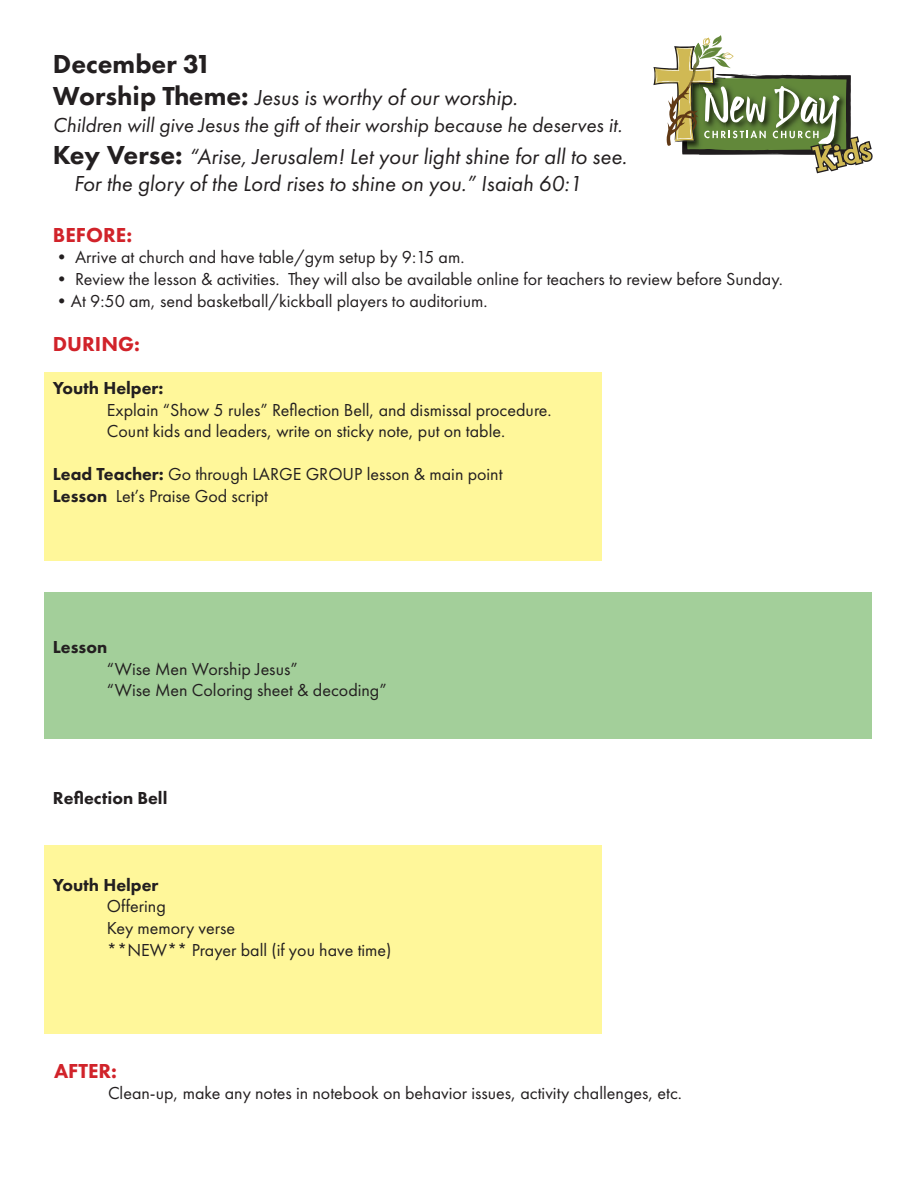
<style>
.page{position:relative;width:918px;height:1188px;background:#fff}
.page>*{position:absolute;margin:0;border:0;box-sizing:border-box;transform-origin:0 0}
.t1{font:800 27px "Futura PT";color:#231f20}
.t2{font:italic 22.5px "Futura PT";color:#231f20}
.t3{font:italic 21px "Futura PT";color:#231f20}
.t4{font:800 21px "Futura PT";color:#d1232a}
.t5{font:18px "Futura PT";color:#231f20}
.t6{font:800 18px "Futura PT";color:#231f20}
.s1{font-weight:800;font-style:normal;font-size:27px}
.s2{font-weight:800}
</style>
<div class="page">
<svg style="left:653px;top:35px;width:220px;height:138px"></svg>
<div style="left:45px;top:592px;width:827px;height:147px;background:#a3cf9a"></div>
<div style="left:45px;top:845px;width:557px;height:189px;background:#fff79a"></div>
<div style="left:45px;top:372px;width:557px;height:189px;background:#fff79a"></div>
<p class="t1" style="left:53px;top:47px;width:160px">December 31</p>
<p class="t2" style="left:53px;top:84px;width:466px"><span class="s1">Worship Theme:</span> Jesus is worthy of our worship.</p>
<p class="t3" style="left:53px;top:113px;width:571px">Children will give Jesus the gift of their worship because he deserves it.</p>
<p class="t2" style="left:53px;top:144px;width:576px"><span class="s1">Key Verse:</span> “Arise, Jerusalem! Let your light shine for all to see.</p>
<p class="t2" style="left:74px;top:171px;width:510px">For the glory of the Lord rises to shine on you.” Isaiah 60:1</p>
<p class="t4" style="left:53px;top:222px;width:81px">BEFORE:</p>
<p class="t5" style="left:53px;top:247px;width:413px">• Arrive at church and have table/gym setup by 9:15 am.</p>
<p class="t5" style="left:53px;top:268px;width:732px">• Review the lesson &amp; activities. They will also be available online for teachers to review before Sunday.</p>
<p class="t5" style="left:53px;top:290px;width:436px">•At 9:50 am, send basketball/kickball players to auditorium.</p>
<p class="t4" style="left:53px;top:331px;width:89px">DURING:</p>
<p class="t6" style="left:53px;top:377px;width:112px">Youth Helper:</p>
<p class="t5" style="left:107px;top:399px;width:446px">Explain “Show 5 rules” Reflection Bell, and dismissal procedure.</p>
<p class="t5" style="left:107px;top:421px;width:400px">Count kids and leaders, write on sticky note, put on table.</p>
<p class="t5" style="left:53px;top:464px;width:451px"><span class="s2">Lead Teacher:</span> Go through LARGE GROUP lesson &amp; main point</p>
<p class="t5" style="left:53px;top:485px;width:217px"><span class="s2">Lesson</span> Let’s Praise God script</p>
<p class="t6" style="left:53px;top:636px;width:56px">Lesson</p>
<p class="t5" style="left:107px;top:658px;width:192px">“Wise Men Worship Jesus”</p>
<p class="t5" style="left:107px;top:680px;width:281px">“Wise Men Coloring sheet &amp; decoding”</p>
<p class="t6" style="left:53px;top:787px;width:116px">Reflection Bell</p>
<p class="t6" style="left:53px;top:874px;width:107px">Youth Helper</p>
<p class="t5" style="left:107px;top:896px;width:60px">Offering</p>
<p class="t5" style="left:107px;top:917px;width:130px">Key memory verse</p>
<p class="t5" style="left:107px;top:939px;width:286px">**NEW** Prayer ball (if you have time)</p>
<p class="t4" style="left:54px;top:1058px;width:65px">AFTER:</p>
<p class="t5" style="left:108px;top:1083px;width:576px">Clean-up, make any notes in notebook on behavior issues, activity challenges, etc.</p>
</div>
